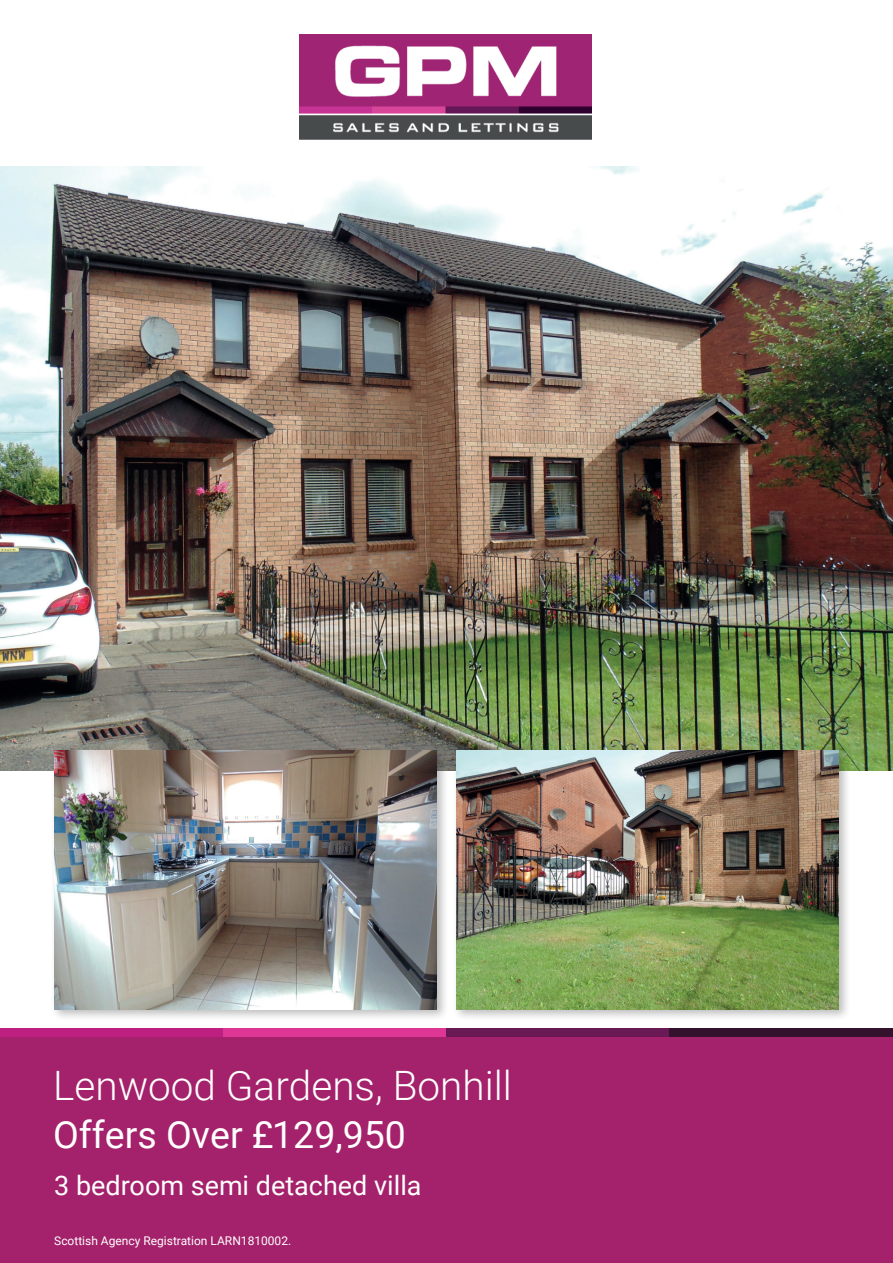
<style>
.page{position:relative;width:893px;height:1263px;background:#fff}
.page>*{position:absolute;margin:0;border:0;box-sizing:border-box;transform-origin:0 0}
.t1{font:300 40.5px "Roboto";color:#fff}
.t2{font:37.5px "Roboto";color:#fff}
.t3{font:27px "Roboto";color:#fff}
.t4{font:12px "Roboto";color:#fff}
</style>
<div class="page">
<img style="left:299px;top:34px;width:293px;height:106px">
<img style="left:0;top:167px;width:893px;height:603px">
<div style="left:50px;top:746px;width:399px;height:275px;background:#231f20;opacity:.3"></div>
<img style="left:54px;top:750px;width:383px;height:259px">
<div style="left:453px;top:746px;width:399px;height:275px;background:#231f20;opacity:.3"></div>
<img style="left:457px;top:750px;width:382px;height:259px">
<div style="left:0;top:1035px;width:893px;height:228px;background:#a4216b"></div>
<div style="left:0;top:1028px;width:223px;height:8px;background:#be2081"></div>
<div style="left:223px;top:1028px;width:224px;height:8px;background:#de3695"></div>
<div style="left:447px;top:1028px;width:223px;height:8px;background:#691953"></div>
<div style="left:670px;top:1028px;width:223px;height:8px;background:#34112d"></div>
<h1 class="t1" style="left:53px;top:1057px;width:460px">Lenwood Gardens, Bonhill</h1>
<h2 class="t2" style="left:53px;top:1108px;width:354px">Offers Over £129,950</h2>
<h3 class="t3" style="left:54px;top:1166px;width:369px">3 bedroom semi detached villa</h3>
<p class="t4" style="left:54px;top:1232px;width:239px">Scottish Agency Registration LARN1810002.</p>
</div>
